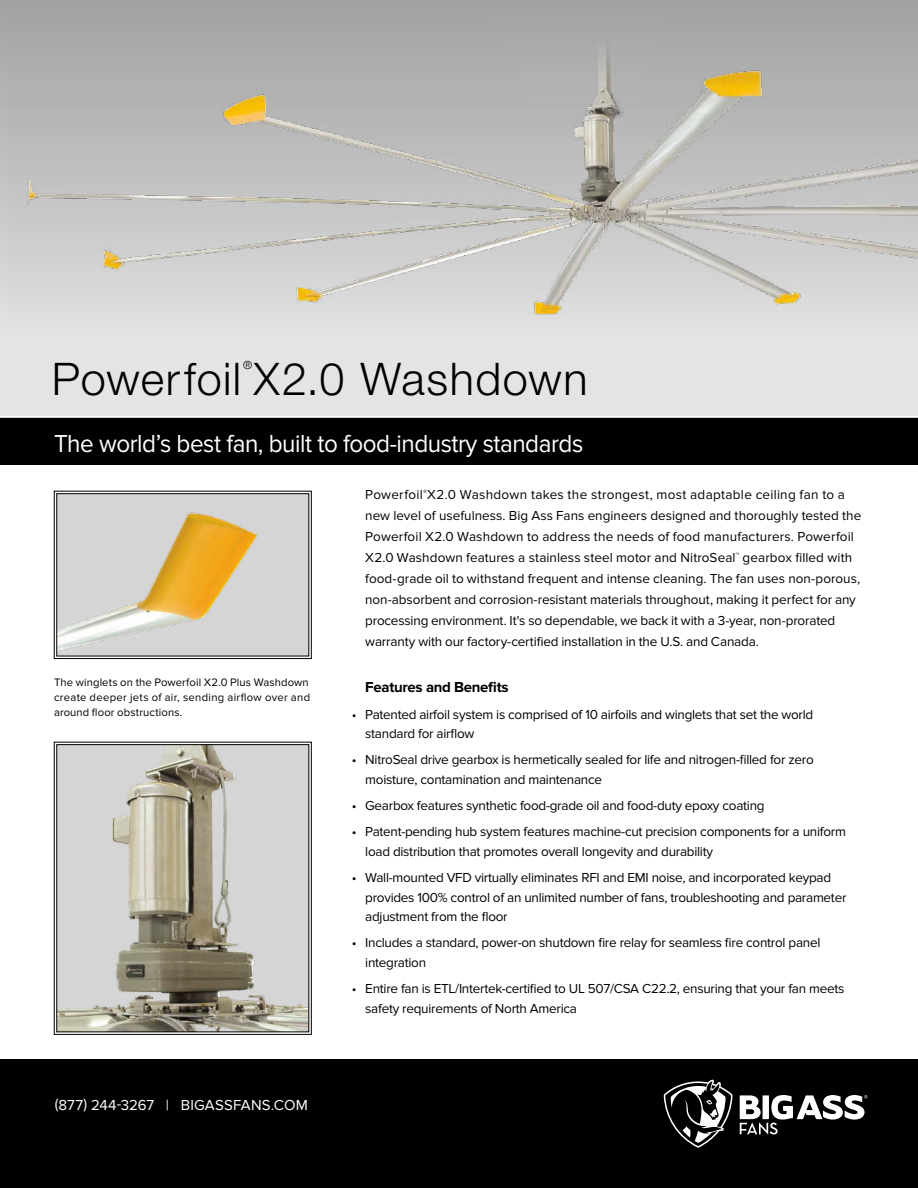
<style>
.page{position:relative;width:918px;height:1188px;background:#fff}
.page>*{position:absolute;margin:0;border:0;box-sizing:border-box;transform-origin:0 0}
.t1{font:300 45px "Helvetica Neue LT Std";letter-spacing:.03em;color:#000}
.t2{font:25.5px "Proxima Nova";letter-spacing:-.02em;color:#fff;scale:.95 1}
.t3{font:15px "Proxima Nova";letter-spacing:.01em;color:#fff}
.t4{font:700 15px "Proxima Nova";letter-spacing:-.02em;color:#000}
.t5{font:13.5px/19.5px "Proxima Nova";letter-spacing:-.02em;color:#000}
.t6{font:13.5px/21px "Proxima Nova";color:#000}
.t7{font:300 11.4px "Helvetica Neue LT Std";color:#000}
.t8{font:11.25px/15px "Proxima Nova";letter-spacing:.025em;color:#000;text-align:justify}
</style>
<div class="page">
<div style="left:0;top:417px;width:918px;height:48px;background:#000"></div>
<div style="left:0;top:1060px;width:918px;height:128px;background:#000"></div>
<div style="left:0;top:0;width:918px;height:418px;background:#e4e4e5"></div>
<svg style="left:54px;top:491px;width:258px;height:168px;background:#d2c7b2"></svg>
<img style="left:8px;top:0;width:910px;height:316px">
<hr style="left:0;top:416px;width:918px;height:2px;background:#fff">
<svg style="left:664px;top:1080px;width:204px;height:68px"></svg>
<svg style="left:54px;top:742px;width:258px;height:293px"></svg>
<svg style="left:56px;top:744px;width:253px;height:288px;background:#b9b7af"></svg>
<p class="t7" style="left:243px;top:358px;width:11px">®</p>
<h1 class="t1" style="left:52px;top:351px;width:537px">Powerfoil X2.0 Washdown</h1>
<h2 class="t2" style="left:54px;top:428px;width:559px">The world’s best fan, built to food-industry standards</h2>
<p class="t6" style="left:365px;top:485px;width:497px">Powerfoil<sup>®</sup>X2.0 Washdown takes the strongest, most adaptable ceiling fan to a new level of usefulness. Big Ass Fans engineers designed and thoroughly tested the Powerfoil X2.0 Washdown to address the needs of food manufacturers. Powerfoil X2.0 Washdown features a stainless steel motor and NitroSeal<sup>™</sup> gearbox filled with food-grade oil to withstand frequent and intense cleaning. The fan uses non-porous, non-absorbent and corrosion-resistant materials throughout, making it perfect for any processing environment. It's so dependable, we back it with a 3-year, non-prorated warranty with our factory-certified installation in the U.S. and Canada.</p>
<p class="t4" style="left:365px;top:679px;width:145px">Features and Benefits</p>
<p class="t5" style="left:365px;top:705px;width:450px;text-indent:-14px">• Patented airfoil system is comprised of 10 airfoils and winglets that set the world standard for airflow</p>
<p class="t5" style="left:365px;top:750px;width:450px;text-indent:-14px">• NitroSeal drive gearbox is hermetically sealed for life and nitrogen-filled for zero moisture, contamination and maintenance</p>
<p class="t5" style="left:352px;top:796px;width:414px">• Gearbox features synthetic food-grade oil and food-duty epoxy coating</p>
<p class="t5" style="left:365px;top:822px;width:482px;text-indent:-14px">• Patent-pending hub system features machine-cut precision components for a uniform load distribution that promotes overall longevity and durability</p>
<p class="t5" style="left:365px;top:868px;width:483px;text-indent:-14px">• Wall-mounted VFD virtually eliminates RFI and EMI noise, and incorporated keypad provides 100% control of an unlimited number of fans, troubleshooting and parameter adjustment from the floor</p>
<p class="t5" style="left:365px;top:933px;width:457px;text-indent:-14px">• Includes a standard, power-on shutdown fire relay for seamless fire control panel integration</p>
<p class="t5" style="left:365px;top:979px;width:481px;text-indent:-14px">• Entire fan is ETL/Intertek-certified to UL 507/CSA C22.2, ensuring that your fan meets safety requirements of North America</p>
<p class="t8" style="left:54px;top:675px;width:258px">The winglets on the Powerfoil X2.0 Plus Washdown create deeper jets of air, sending airflow over and around floor obstructions.</p>
<p class="t3" style="left:55px;top:1096px;width:255px">(877) 244-3267 | BIGASSFANS.COM</p>
</div>
